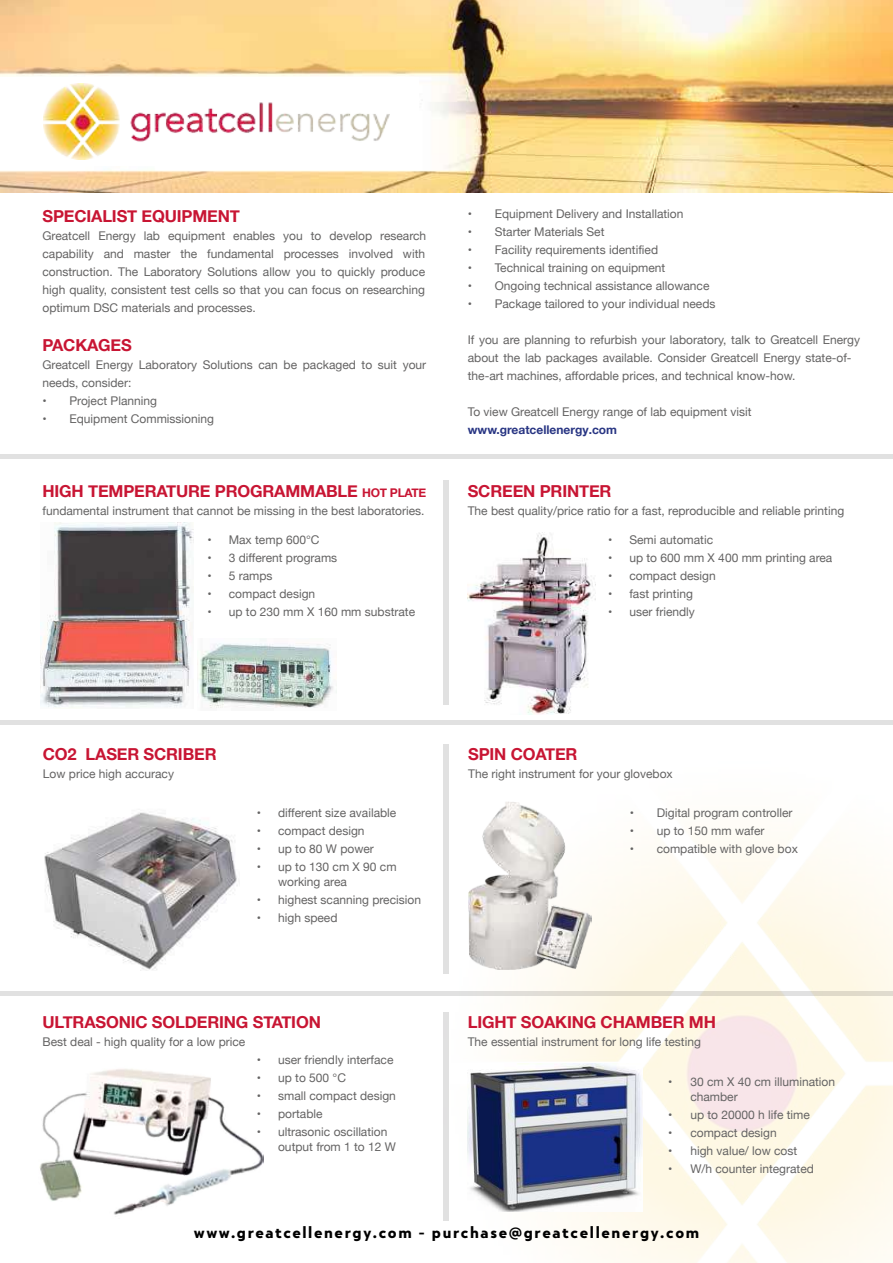
<style>
.page{position:relative;width:893px;height:1263px;background:#fff}
.page>*{position:absolute;margin:0;border:0;box-sizing:border-box;transform-origin:0 0}
.t1{font:700 16.5px "Helvetica Neue";letter-spacing:-.01em;color:#c81533}
.t2{font:700 16.5px "Atlan";letter-spacing:.1em;color:#000}
.t3{font:12px/18px "Helvetica Neue";color:#646363}
.t4{font:700 12px "Helvetica Neue";color:#283583}
.s1{font-size:12px}
</style>
<div class="page">
<img style="left:0;top:0;width:893px;height:192px">
<img style="left:40px;top:523px;width:154px;height:185px">
<div style="left:0;top:454px;width:893px;height:5px;background:#e1e1e1"></div>
<div style="left:444px;top:480px;width:5px;height:225px;background:#e1e1e1"></div>
<div style="left:444px;top:744px;width:5px;height:230px;background:#e1e1e1"></div>
<div style="left:444px;top:1012px;width:5px;height:208px;background:#e1e1e1"></div>
<img style="left:468px;top:533px;width:127px;height:181px">
<img style="left:44px;top:812px;width:194px;height:158px">
<img style="left:468px;top:1063px;width:175px;height:148px">
<div style="left:0;top:720px;width:893px;height:5px;background:#e1e1e1"></div>
<svg style="left:0;top:991px;width:893px;height:5px;background:#e0ded9"></svg>
<img style="left:199px;top:643px;width:138px;height:65px">
<img style="left:468px;top:801px;width:124px;height:168px">
<img style="left:39px;top:1069px;width:224px;height:146px">
<div style="left:0;top:77px;width:418px;height:88px;background:#fff"></div>
<img style="left:43px;top:83px;width:346px;height:77px">
<h1 class="t1" style="left:42px;top:203px;width:199px">SPECIALIST EQUIPMENT</h1>
<p class="t3" style="left:42px;top:228px;width:385px;text-align:justify">Greatcell Energy lab equipment enables you to develop research capability and master the fundamental processes involved with construction. The Laboratory Solutions allow you to quickly produce high quality, consistent test cells so that you can focus on researching optimum DSC materials and processes.</p>
<h1 class="t1" style="left:42px;top:332px;width:91px">PACKAGES</h1>
<p class="t3" style="left:42px;top:357px;width:385px">Greatcell Energy Laboratory Solutions can be packaged to suit your needs, consider:</p>
<p class="t3" style="left:42px;top:393px;width:116px">• Project Planning</p>
<p class="t3" style="left:42px;top:411px;width:173px">• Equipment Commissioning</p>
<h1 class="t1" style="left:42px;top:478px;width:385px">HIGH TEMPERATURE PROGRAMMABLE <span class="s1">HOT PLATE</span></h1>
<p class="t3" style="left:42px;top:502px;width:384px">fundamental instrument that cannot be missing in the best laboratories.</p>
<p class="t3" style="left:207px;top:532px;width:114px">• Max temp 600°C</p>
<p class="t3" style="left:207px;top:550px;width:131px">• 3 different programs</p>
<p class="t3" style="left:207px;top:568px;width:67px">• 5 ramps</p>
<p class="t3" style="left:207px;top:586px;width:109px">• compact design</p>
<p class="t3" style="left:207px;top:604px;width:209px">• up to 230 mm X 160 mm substrate</p>
<p class="t3" style="left:468px;top:205px;width:217px">• Equipment Delivery and Installation</p>
<p class="t3" style="left:468px;top:223px;width:138px">• Starter Materials Set</p>
<p class="t3" style="left:468px;top:241px;width:192px">• Facility requirements identified</p>
<p class="t3" style="left:468px;top:259px;width:199px">• Technical training on equipment</p>
<p class="t3" style="left:468px;top:277px;width:243px">• Ongoing technical assistance allowance</p>
<p class="t3" style="left:468px;top:295px;width:249px">• Package tailored to your individual needs</p>
<p class="t3" style="left:468px;top:331px;width:394px">If you are planning to refurbish your laboratory, talk to Greatcell Energy about the lab packages available. Consider Greatcell Energy state-of&shy;the-art machines, affordable prices, and technical know-how.</p>
<p class="t3" style="left:468px;top:403px;width:285px">To view Greatcell Energy range of lab equipment visit</p>
<p class="t4" style="left:468px;top:420px;width:151px">www.greatcellenergy.com</p>
<h1 class="t1" style="left:468px;top:478px;width:145px">SCREEN PRINTER</h1>
<p class="t3" style="left:468px;top:502px;width:378px">The best quality/price ratio for a fast, reproducible and reliable printing</p>
<p class="t3" style="left:608px;top:532px;width:107px">• Semi automatic</p>
<p class="t3" style="left:608px;top:550px;width:226px">• up to 600 mm X 400 mm printing area</p>
<p class="t3" style="left:608px;top:568px;width:109px">• compact design</p>
<p class="t3" style="left:608px;top:586px;width:86px">• fast printing</p>
<p class="t3" style="left:608px;top:604px;width:88px">• user friendly</p>
<h1 class="t1" style="left:43px;top:741px;width:175px">CO2 LASER SCRIBER</h1>
<p class="t3" style="left:43px;top:766px;width:133px">Low price high accuracy</p>
<p class="t3" style="left:257px;top:804px;width:141px">• different size available</p>
<p class="t3" style="left:257px;top:822px;width:109px">• compact design</p>
<p class="t3" style="left:257px;top:840px;width:119px">• up to 80 W power</p>
<p class="t3" style="left:278px;top:860px;width:120px;line-height:15px;text-indent:-21px">• up to 130 cm X 90 cm working area</p>
<p class="t3" style="left:257px;top:891px;width:166px">• highest scanning precision</p>
<p class="t3" style="left:257px;top:909px;width:82px">• high speed</p>
<h1 class="t1" style="left:42px;top:1009px;width:280px">ULTRASONIC SOLDERING STATION</h1>
<p class="t3" style="left:42px;top:1033px;width:204px">Best deal - high quality for a low price</p>
<p class="t3" style="left:257px;top:1051px;width:138px">• user friendly interface</p>
<p class="t3" style="left:257px;top:1069px;width:91px">• up to 500 °C</p>
<p class="t3" style="left:257px;top:1087px;width:141px">• small compact design</p>
<p class="t3" style="left:257px;top:1105px;width:67px">• portable</p>
<p class="t3" style="left:278px;top:1125px;width:119px;line-height:15px;text-indent:-21px">• ultrasonic oscillation output from 1 to 12 W</p>
<h1 class="t1" style="left:468px;top:741px;width:111px">SPIN COATER</h1>
<p class="t3" style="left:468px;top:766px;width:206px">The right instrument for your glovebox</p>
<p class="t3" style="left:630px;top:804px;width:164px">• Digital program controller</p>
<p class="t3" style="left:630px;top:822px;width:136px">• up to 150 mm wafer</p>
<p class="t3" style="left:630px;top:840px;width:170px">• compatible with glove box</p>
<h1 class="t1" style="left:468px;top:1009px;width:250px">LIGHT SOAKING CHAMBER MH</h1>
<p class="t3" style="left:468px;top:1033px;width:235px">The essential instrument for long life testing</p>
<p class="t3" style="left:690px;top:1075px;width:146px;line-height:15px;text-indent:-22px">• 30 cm X 40 cm illumination chamber</p>
<p class="t3" style="left:668px;top:1106px;width:143px">• up to 20000 h life time</p>
<p class="t3" style="left:668px;top:1124px;width:110px">• compact design</p>
<p class="t3" style="left:668px;top:1142px;width:131px">• high value/ low cost</p>
<p class="t3" style="left:668px;top:1160px;width:147px">• W/h counter integrated</p>
<h1 class="t2" style="left:194px;top:1222px;width:507px">www.greatcellenergy.com - purchase@greatcellenergy.com</h1>
</div>
